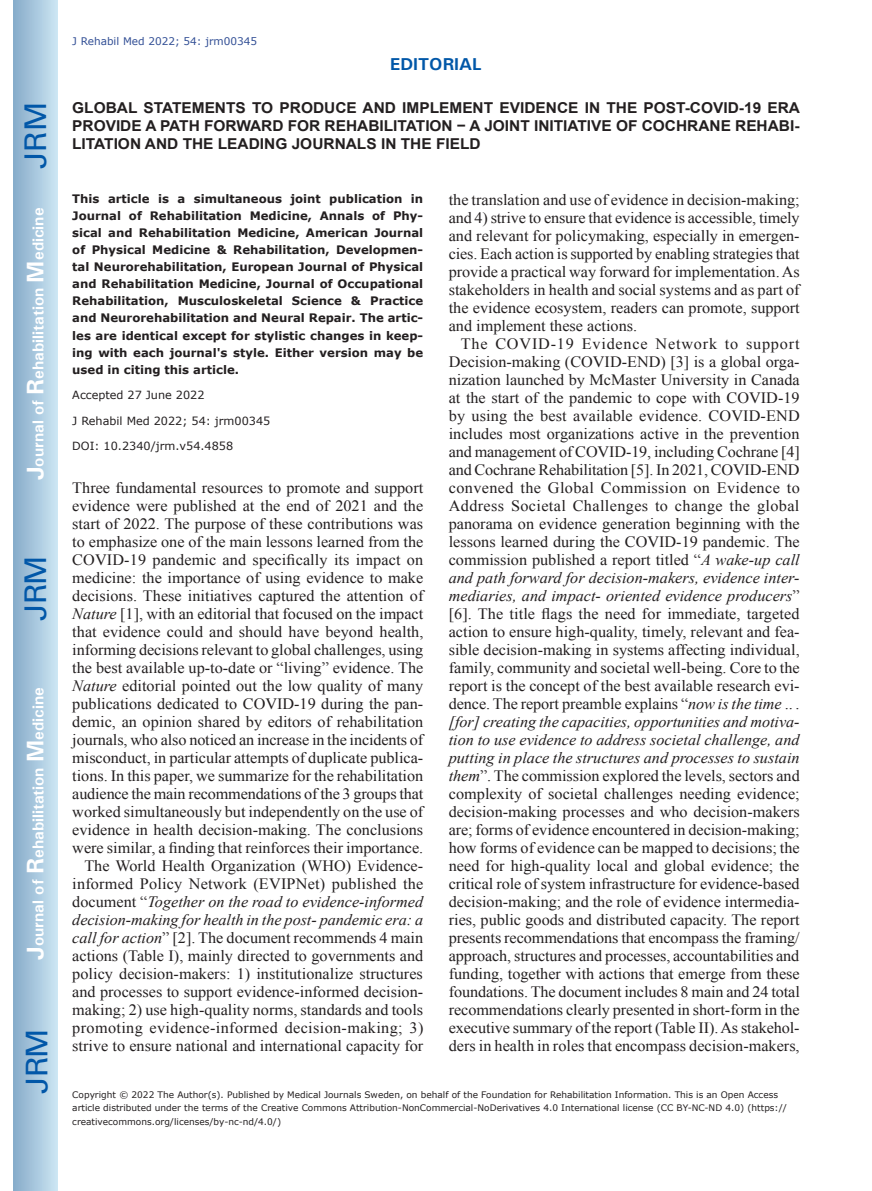
<style>
.page{position:relative;width:872px;height:1191px;background:#fff}
.page>*{position:absolute;margin:0;border:0;box-sizing:border-box;transform-origin:0 0}
.t1{font:30px "Univers";letter-spacing:-.03em;color:#0157a8}
.t2{font:700 17.25px "Univers";color:#0157a8}
.Txi{font:15.75px/18px "Times New Roman";color:#231f20;text-align:justify}
.Tx{font:15.75px/18px "Times New Roman";color:#231f20;text-align:justify}
.t3{font:700 15.75px "Univers";color:#fff}
.Contents_rubrik{font:700 15px/18px "Arial";color:#231f20;text-align:justify}
.t4{font:700 11.7px/17.1px "Verdana";color:#231f20;text-align:justify}
.t5{font:11.25px "Verdana";color:#231f20}
.t6{font:10.5px "Verdana";color:#324f95}
.t7{font:9px/13.5px "Verdana";color:#231f20}
.s1{font-size:24px}
.s2{font-style:italic}
</style>
<div class="page">
<div style="left:14px;top:0;width:43px;height:1191px;background:linear-gradient(to right,#88acca,#cbe5f2)"></div>
<h1 class="t1" style="left:18px;top:169px;width:68px;rotate:-90deg">JRM</h1>
<p class="t3" style="left:28px;top:480px;width:274px;rotate:-90deg"><span class="s1">J</span>ournal of <span class="s1">R</span>ehabilitation <span class="s1">M</span>edicine</p>
<h1 class="t1" style="left:18px;top:620px;width:67px;rotate:-90deg">JRM</h1>
<p class="t3" style="left:28px;top:959px;width:274px;rotate:-90deg"><span class="s1">J</span>ournal of <span class="s1">R</span>ehabilitation <span class="s1">M</span>edicine</p>
<h1 class="t1" style="left:19px;top:1093px;width:67px;rotate:-90deg">JRM</h1>
<p class="t6" style="left:72px;top:35px;width:186px">J Rehabil Med 2022; 54: jrm00345</p>
<p class="t2" style="left:390px;top:53px;width:93px">EDITORIAL</p>
<p class="Contents_rubrik" style="left:72px;top:99px;width:729px">GLOBAL STATEMENTS TO PRODUCE AND IMPLEMENT EVIDENCE IN THE POST-COVID-19 ERA PROVIDE A PATH FORWARD FOR REHABILITATION − A JOINT INITIATIVE OF COCHRANE REHABI-LITATION AND THE LEADING JOURNALS IN THE FIELD</p>
<p class="t4" style="left:72px;top:190px;width:352px">This article is a simultaneous joint publication in Journal of Rehabilitation Medicine, Annals of Phy&shy;sical and Rehabilitation Medicine, American Journal of Physical Medicine &amp; Rehabilitation, Developmen&shy;tal Neurorehabilitation, European Journal of Physical and Rehabilitation Medicine, Journal of Occupational Rehabilitation, Musculoskeletal Science &amp; Practice and Neurorehabilitation and Neural Repair. The artic&shy;les are identical except for stylistic changes in keep&shy;ing with each journal's style. Either version may be used in citing this article.</p>
<p class="t5" style="left:72px;top:388px;width:134px">Accepted 27 June 2022</p>
<p class="t5" style="left:72px;top:413px;width:199px">J Rehabil Med 2022; 54: jrm00345</p>
<p class="t5" style="left:72px;top:439px;width:162px">DOI: 10.2340/jrm.v54.4858</p>
<p class="Tx" style="left:72px;top:478px;width:352px">Three fundamental resources to promote and support evidence were published at the end of 2021 and the start of 2022. The purpose of these contributions was to emphasize one of the main lessons learned from the COVID-19 pandemic and specifically its impact on medicine: the importance of using evidence to make decisions. These initiatives captured the attention of <span class="s2">Nature</span> [1], with an editorial that focused on the impact that evidence could and should have beyond health, informing decisions relevant to global challenges, using the best available up-to-date or “living” evidence. The <span class="s2">Nature</span> editorial pointed out the low quality of many publications dedicated to COVID-19 during the pan&shy;demic, an opinion shared by editors of rehabilitation journals, who also noticed an increase in the incidents of misconduct, in particular attempts of duplicate publica&shy;tions. In this paper, we summarize for the rehabilitation audience the main recommendations of the 3 groups that worked simultaneously but independently on the use of evidence in health decision-making. The conclusions were similar, a finding that reinforces their importance.</p>
<p class="Txi" style="left:72px;top:856px;width:352px;text-indent:12px">The World Health Organization (WHO) Evidence&shy;informed Policy Network (EVIPNet) published the document “<span class="s2">Together on the road to evidence-informed decision-making for health in the post- pandemic era: a call for action</span>” [2]. The document recommends 4 main actions (Table I), mainly directed to governments and policy decision-makers: 1) institutionalize structures and processes to support evidence-informed decision&shy;making; 2) use high-quality norms, standards and tools promoting evidence-informed decision-making; 3) strive to ensure national and international capacity for</p>
<p class="Txi" style="left:449px;top:190px;width:352px">the translation and use of evidence in decision-making; and 4) strive to ensure that evidence is accessible, timely and relevant for policymaking, especially in emergen&shy;cies. Each action is supported by enabling strategies that provide a practical way forward for implementation. As stakeholders in health and social systems and as part of the evidence ecosystem, readers can promote, support and implement these actions.</p>
<p class="Txi" style="left:449px;top:334px;width:352px;text-indent:12px">The COVID-19 Evidence Network to support Decision-making (COVID-END) [3] is a global orga&shy;nization launched by McMaster University in Canada at the start of the pandemic to cope with COVID-19 by using the best available evidence. COVID-END includes most organizations active in the prevention and management of COVID-19, including Cochrane [4] and Cochrane Rehabilitation [5]. In 2021, COVID-END convened the Global Commission on Evidence to Address Societal Challenges to change the global panorama on evidence generation beginning with the lessons learned during the COVID-19 pandemic. The commission published a report titled “<span class="s2">A wake-up call and path forward for decision-makers, evidence inter&shy;mediaries, and impact- oriented evidence producers</span>” [6]. The title flags the need for immediate, targeted action to ensure high-quality, timely, relevant and fea&shy;sible decision-making in systems affecting individual, family, community and societal well-being. Core to the report is the concept of the best available research evi&shy;dence. The report preamble explains “<span class="s2">now is the time</span> .. . <span class="s2">[for] creating the capacities, opportunities and motiva&shy;tion to use evidence to address societal challenge, and putting in place the structures and processes to sustain them</span>”. The commission explored the levels, sectors and complexity of societal challenges needing evidence; decision-making processes and who decision-makers are; forms of evidence encountered in decision-making; how forms of evidence can be mapped to decisions; the need for high-quality local and global evidence; the critical role of system infrastructure for evidence-based decision-making; and the role of evidence intermedia&shy;ries, public goods and distributed capacity. The report presents recommendations that encompass the framing/ approach, structures and processes, accountabilities and funding, together with actions that emerge from these foundations. The document includes 8 main and 24 total recommendations clearly presented in short-form in the executive summary of the report (Table II). As stakehol&shy;ders in health in roles that encompass decision-makers,</p>
<p class="t7" style="left:72px;top:1087px;width:716px">Copyright © 2022 The Author(s). Published by Medical Journals Sweden, on behalf of the Foundation for Rehabilitation Information. This is an Open Access article distributed under the terms of the Creative Commons Attribution-NonCommercial-NoDerivatives 4.0 International license (CC BY-NC-ND 4.0) (https:// creativecommons.org/licenses/by-nc-nd/4.0/)</p>
</div>
